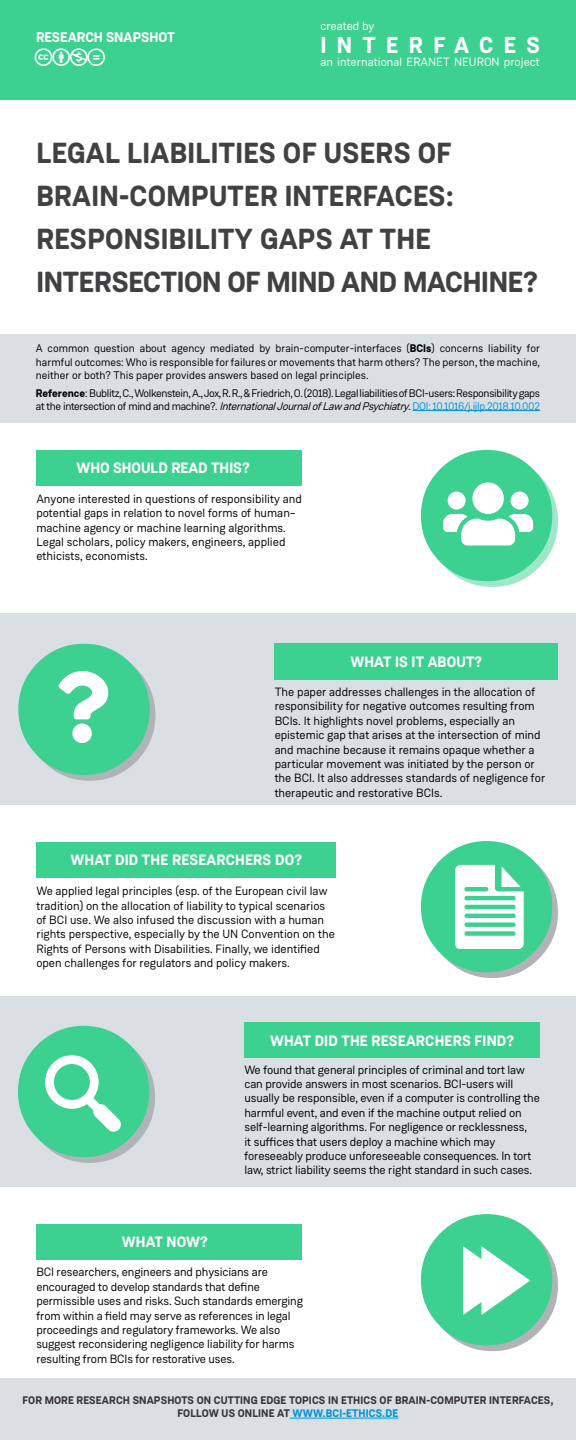
<style>
.page{position:relative;width:576px;height:1440px;background:#fff}
.page>*{position:absolute;margin:0;border:0;box-sizing:border-box;transform-origin:0 0}
.t1{font:72px "Font Awesome 5 Free Solid";color:#fff}
.t2{font:700 29px/43px "Weissenhof Grotesk";letter-spacing:.01em;color:#414042}
.t3{font:700 23px "Weissenhof Grotesk";letter-spacing:.455em;color:#fff}
.t4{font:22px "CC Icons";color:#fff}
.t5{font:700 15px "Weissenhof Grotesk";letter-spacing:.01em;color:#fff}
.t6{font:700 14px "Weissenhof Grotesk";color:#fff}
.t7{font:12px/14.4px "Weissenhof Grotesk";letter-spacing:-.01em;color:#000}
.t8{font:12px "Weissenhof Grotesk";color:#fff}
.t9{font:11px/13.2px "Weissenhof Grotesk";letter-spacing:-.03em;color:#000;text-align:justify}
.t10{font:700 11px/13.2px "Weissenhof Grotesk";letter-spacing:.01em;color:#383838;text-align:center}
.s1{font-weight:700}
.s2{font-style:italic}
.s3{color:#0094d9}
</style>
<div class="page">
<div style="left:0;top:614px;width:576px;height:191px;background:#dadfe4"></div>
<div style="left:0;top:0;width:576px;height:99px;background:#3cd091"></div>
<div style="left:0;top:335px;width:576px;height:88px;background:#dadfe4"></div>
<div style="left:0;top:996px;width:576px;height:191px;background:#dadfe4"></div>
<svg style="left:421px;top:841px;width:137px;height:137px"></svg>
<svg style="left:18px;top:1026px;width:137px;height:137px"></svg>
<svg style="left:421px;top:1214px;width:137px;height:137px"></svg>
<div style="left:0;top:1378px;width:576px;height:62px;background:#dadfe4"></div>
<div style="left:36px;top:450px;width:266px;height:36px;background:#3cd091"></div>
<div style="left:275px;top:644px;width:283px;height:36px;background:#3cd091"></div>
<hr style="left:413px;top:410px;width:127px;height:1px;background:#0094d9">
<div style="left:36px;top:842px;width:300px;height:36px;background:#3cd091"></div>
<div style="left:36px;top:1224px;width:266px;height:36px;background:#3cd091"></div>
<div style="left:244px;top:1022px;width:296px;height:36px;background:#3cd091"></div>
<hr style="left:290px;top:1418px;width:108px;height:1px;background:#0094d9">
<svg style="left:18px;top:644px;width:137px;height:137px"></svg>
<svg style="left:421px;top:450px;width:137px;height:137px"></svg>
<p class="t6" style="left:36px;top:28px;width:140px">RESEARCH SNAPSHOT</p>
<h3 class="t4" style="left:70px;top:45px;width:19px">■</h3>
<p class="t8" style="left:320px;top:19px;width:56px">created by</p>
<h3 class="t3" style="left:320px;top:31px;width:221px">INTERFACES</h3>
<p class="t8" style="left:320px;top:55px;width:221px">an international ERANET NEURON project</p>
<h2 class="t2" style="left:36px;top:132px;width:503px">LEGAL LIABILITIES OF USERS OF<br>BRAIN-COMPUTER INTERFACES:<br>RESPONSIBILITY GAPS AT THE<br>INTERSECTION OF MIND AND MACHINE?</h2>
<p class="t9" style="left:36px;top:342px;width:506px">A common question about agency mediated by brain-computer-interfaces (<span class="s1">BCIs</span>) concerns liability for harmful outcomes: Who is responsible for failures or movements that harm others? The person, the machine, neither or both? This paper provides answers based on legal principles.</p>
<p class="t9" style="left:36px;top:386px;width:506px"><span class="s1">Reference</span>: Bublitz, C., Wolkenstein, A., Jox, R. R., &amp; Friedrich, O. (2018). Legal liabilities of BCI-users: Responsibility gaps at the intersection of mind and machine?. <span class="s2">InternationalJournalofLaw andPsychiatry</span>. <span class="s3">DOI: 10.1016/j.ijlp.2018.10.002</span></p>
<p class="t5" style="left:76px;top:459px;width:175px">WHO SHOULD READ THIS?</p>
<p class="t7" style="left:36px;top:492px;width:267px">Anyone interested in questions of responsibility and potential gaps in relation to novel forms of human– machine agency or machine learning algorithms.<br>Legal scholars, policy makers, engineers, applied ethicists, economists.</p>
<h1 class="t1" style="left:443px;top:478px;width:91px">◆▲▲</h1>
<p class="t5" style="left:350px;top:653px;width:134px">WHAT IS IT ABOUT?</p>
<h1 class="t1" style="left:55px;top:671px;width:56px">❑◆▲▼□■</h1>
<p class="t7" style="left:275px;top:685px;width:272px">The paper addresses challenges in the allocation of responsibility for negative outcomes resulting from BCIs. It highlights novel problems, especially an epistemic gap that arises at the intersection of mind and machine because it remains opaque whether a particular movement was initiated by the person or the BCI. It also addresses standards of negligence for therapeutic and restorative BCIs.</p>
<p class="t5" style="left:71px;top:851px;width:233px">WHAT DID THE RESEARCHERS DO?</p>
<p class="t7" style="left:36px;top:884px;width:300px">We applied legal principles (esp. of the European civil law tradition) on the allocation of liability to typical scenarios of BCI use. We also infused the discussion with a human rights perspective, especially by the UN Convention on the Rights of Persons with Disabilities. Finally, we identified open challenges for regulators and policy makers.</p>
<p class="t5" style="left:270px;top:1031px;width:246px">WHAT DID THE RESEARCHERS FIND?</p>
<p class="t5" style="left:122px;top:1233px;width:88px">WHAT NOW?</p>
<p class="t7" style="left:244px;top:1062px;width:297px">We found that general principles of criminal and tort law can provide answers in most scenarios. BCI-users will usually be responsible, even if a computer is controlling the harmful event, and even if the machine output relied on self-learning algorithms. For negligence or recklessness,<br>it suffices that users deploy a machine which may foreseeably produce unforeseeable consequences. In tort law, strict liability seems the right standard in such cases.</p>
<p class="t7" style="left:36px;top:1265px;width:268px">BCI researchers, engineers and physicians are encouraged to develop standards that define permissible uses and risks. Such standards emerging from within a field may serve as references in legal proceedings and regulatory frameworks. We also suggest reconsidering negligence liability for harms resulting from BCIs for restorative uses.</p>
<p class="t10" style="left:23px;top:1394px;width:532px">FOR MORE RESEARCH SNAPSHOTS ON CUTTING EDGE TOPICS IN ETHICS OF BRAIN-COMPUTER INTERFACES,<br>FOLLOW US ONLINE AT <span class="s3">WWW.BCI-ETHICS.DE</span></p>
</div>
